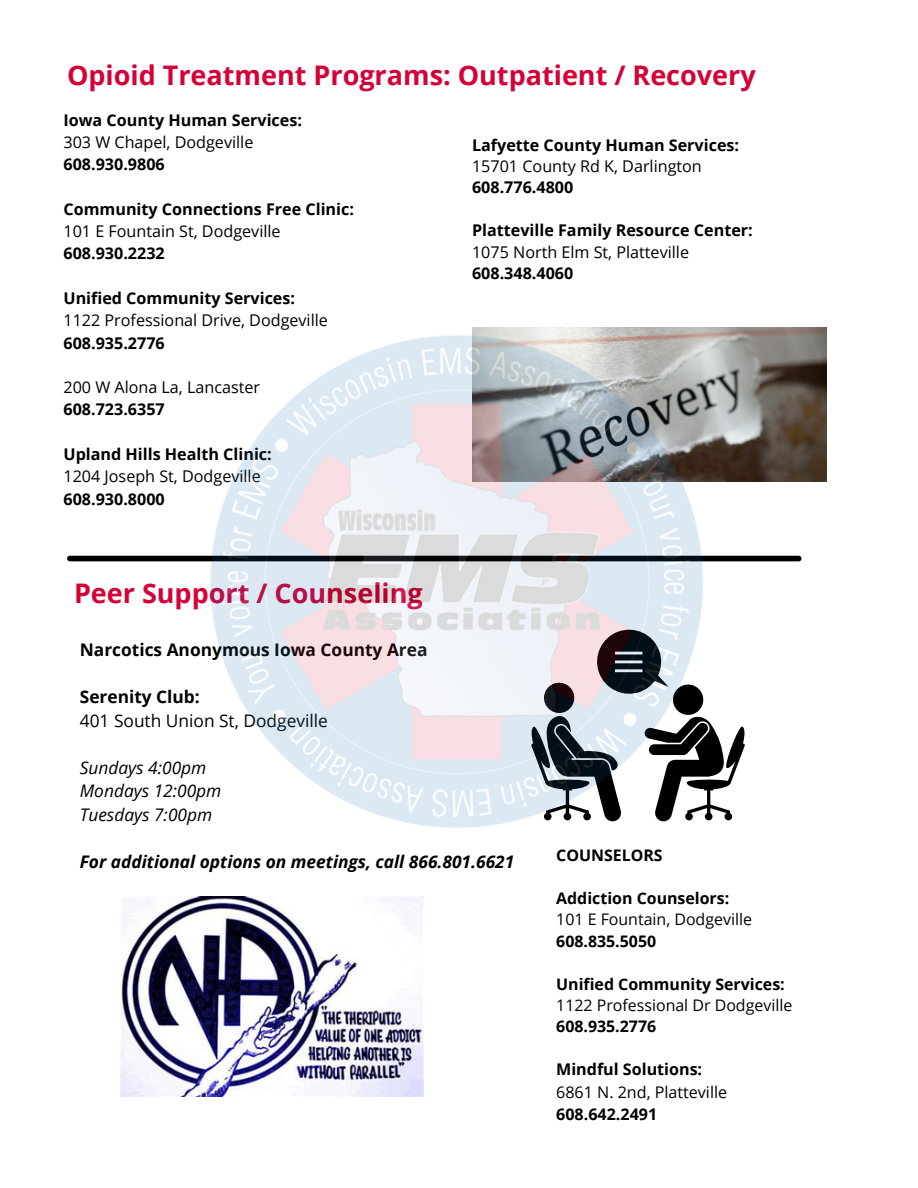
<style>
.page{position:relative;width:918px;height:1188px;background:#fff}
.page>*{position:absolute;margin:0;border:0;box-sizing:border-box;transform-origin:0 0}
.t1{font:700 27px "Open Sans";color:#d50037}
.t2{font:italic 700 17.4px "Open Sans";color:#000}
.t3{font:700 17.4px "Open Sans";color:#000}
.t4{font:italic 17.4px/23.7px "Open Sans";color:#000}
.t5{font:17.4px "Open Sans";color:#000}
.t6{font:700 16.2px "Open Sans";color:#000}
.t7{font:16.2px "Open Sans";color:#000}
.t8{font:700 16.05px "Open Sans";color:#000}
.t9{font:16.05px "Open Sans";color:#000}
.t10{font:700 15.9px "Open Sans";color:#000}
.t11{font:15.9px "Open Sans";color:#000}
</style>
<div class="page">
<img style="left:761px;top:327px;width:65px;height:154px">
<div style="left:70px;top:556px;width:729px;height:5px;background:#000"></div>
<img style="left:121px;top:896px;width:303px;height:200px">
<img style="left:156px;top:327px;width:605px;height:501px">
<h1 class="t1" style="left:67px;top:56px;width:690px">Opioid Treatment Programs: Outpatient / Recovery</h1>
<p class="t6" style="left:63px;top:108px;width:240px">Iowa County Human Services:</p>
<p class="t7" style="left:63px;top:131px;width:191px">303 W Chapel, Dodgeville</p>
<p class="t6" style="left:63px;top:153px;width:103px">608.930.9806</p>
<p class="t6" style="left:63px;top:197px;width:292px">Community Connections Free Clinic:</p>
<p class="t7" style="left:63px;top:220px;width:219px">101 E Fountain St, Dodgeville</p>
<p class="t6" style="left:63px;top:242px;width:103px">608.930.2232</p>
<p class="t6" style="left:63px;top:287px;width:233px">Unified Community Services:</p>
<p class="t7" style="left:63px;top:309px;width:266px">1122 Professional Drive, Dodgeville</p>
<p class="t6" style="left:63px;top:331px;width:103px">608.935.2776</p>
<p class="t7" style="left:63px;top:376px;width:198px">200 W Alona La, Lancaster</p>
<p class="t6" style="left:63px;top:398px;width:103px">608.723.6357</p>
<p class="t6" style="left:63px;top:443px;width:210px">Upland Hills Health Clinic:</p>
<p class="t7" style="left:63px;top:465px;width:199px">1204 Joseph St, Dodgeville</p>
<p class="t6" style="left:63px;top:487px;width:103px">608.930.8000</p>
<p class="t6" style="left:472px;top:133px;width:269px">Lafyette County Human Services:</p>
<p class="t7" style="left:472px;top:155px;width:231px">15701 County Rd K, Darlington</p>
<p class="t6" style="left:472px;top:176px;width:103px">608.776.4800</p>
<p class="t6" style="left:472px;top:219px;width:282px">Platteville Family Resource Center:</p>
<p class="t7" style="left:472px;top:241px;width:218px">1075 North Elm St, Platteville</p>
<p class="t6" style="left:472px;top:262px;width:103px">608.348.4060</p>
<h1 class="t1" style="left:74px;top:574px;width:350px">Peer Support / Counseling</h1>
<p class="t3" style="left:80px;top:637px;width:349px">Narcotics Anonymous Iowa County Area</p>
<p class="t3" style="left:80px;top:684px;width:122px">Serenity Club:</p>
<p class="t5" style="left:80px;top:708px;width:250px">401 South Union St, Dodgeville</p>
<p class="t4" style="left:80px;top:755px;width:143px">Sundays 4:00pm<br>Mondays 12:00pm<br>Tuesdays 7:00pm</p>
<p class="t2" style="left:80px;top:850px;width:436px">For additional options on meetings, call 866.801.6621</p>
<p class="t10" style="left:556px;top:844px;width:108px">COUNSELORS</p>
<p class="t10" style="left:556px;top:887px;width:175px">Addiction Counselors:</p>
<p class="t11" style="left:556px;top:908px;width:197px">101 E Fountain, Dodgeville</p>
<p class="t10" style="left:556px;top:930px;width:101px">608.835.5050</p>
<p class="t10" style="left:556px;top:973px;width:230px">Unified Community Services:</p>
<p class="t11" style="left:556px;top:994px;width:238px">1122 Professional Dr Dodgeville</p>
<p class="t10" style="left:556px;top:1015px;width:101px">608.935.2776</p>
<p class="t8" style="left:556px;top:1058px;width:148px">Mindful Solutions:</p>
<p class="t9" style="left:556px;top:1080px;width:172px">6861 N. 2nd, Platteville</p>
<p class="t8" style="left:556px;top:1103px;width:102px">608.642.2491</p>
</div>
